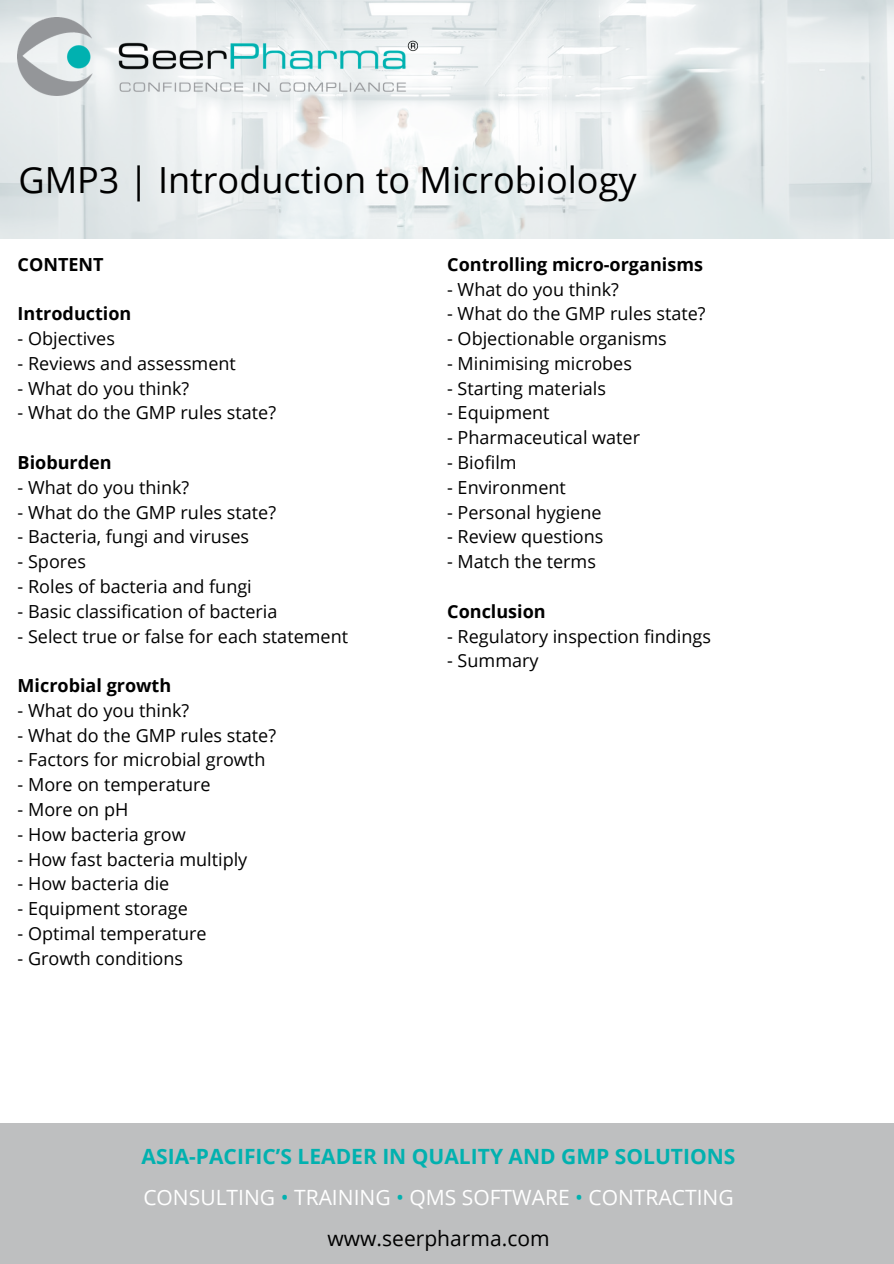
<style>
.page{position:relative;width:894px;height:1264px;background:#fff}
.page>*{position:absolute;margin:0;border:0;box-sizing:border-box;transform-origin:0 0}
.t1{font:36px "Open Sans";color:#000}
.t2{font:700 21px/40.5px "Open Sans";color:#01b1af;text-align:center}
.t3{font:18px "Open Sans";color:#000}
.t4{font:700 18px "Open Sans";color:#000}
.s1{font-weight:400;color:#fff}
.s2{font-weight:400}
.s3{font-weight:400;color:#000}
</style>
<div class="page">
<svg style="left:0;top:0;width:893px;height:239px;fill:#e7ebed"></svg>
<div style="left:0;top:1122px;width:893px;height:141px;background:#bebfc0"></div>
<img style="left:18px;top:18px;width:399px;height:78px">
<h1 class="t1" style="left:18px;top:155px;width:619px">GMP3 | Introduction to Microbiology</h1>
<p class="t4" style="left:18px;top:251px;width:88px">CONTENT</p>
<p class="t4" style="left:18px;top:301px;width:115px">Introduction</p>
<p class="t3" style="left:18px;top:326px;width:99px">- Objectives</p>
<p class="t3" style="left:18px;top:350px;width:220px">- Reviews and assessment</p>
<p class="t3" style="left:18px;top:375px;width:173px">- What do you think?</p>
<p class="t3" style="left:18px;top:400px;width:260px">- What do the GMP rules state?</p>
<p class="t4" style="left:18px;top:450px;width:95px">Bioburden</p>
<p class="t3" style="left:18px;top:474px;width:173px">- What do you think?</p>
<p class="t3" style="left:18px;top:499px;width:260px">- What do the GMP rules state?</p>
<p class="t3" style="left:18px;top:524px;width:233px">- Bacteria, fungi and viruses</p>
<p class="t3" style="left:18px;top:549px;width:70px">- Spores</p>
<p class="t3" style="left:18px;top:573px;width:235px">- Roles of bacteria and fungi</p>
<p class="t3" style="left:18px;top:598px;width:261px">- Basic classification of bacteria</p>
<p class="t3" style="left:18px;top:623px;width:332px">- Select true or false for each statement</p>
<p class="t4" style="left:18px;top:673px;width:155px">Microbial growth</p>
<p class="t3" style="left:18px;top:697px;width:173px">- What do you think?</p>
<p class="t3" style="left:18px;top:722px;width:260px">- What do the GMP rules state?</p>
<p class="t3" style="left:18px;top:747px;width:249px">- Factors for microbial growth</p>
<p class="t3" style="left:18px;top:772px;width:194px">- More on temperature</p>
<p class="t3" style="left:18px;top:796px;width:112px">- More on pH</p>
<p class="t3" style="left:18px;top:821px;width:170px">- How bacteria grow</p>
<p class="t3" style="left:18px;top:846px;width:231px">- How fast bacteria multiply</p>
<p class="t3" style="left:18px;top:871px;width:153px">- How bacteria die</p>
<p class="t3" style="left:18px;top:895px;width:172px">- Equipment storage</p>
<p class="t3" style="left:18px;top:920px;width:190px">- Optimal temperature</p>
<p class="t3" style="left:18px;top:945px;width:167px">- Growth conditions</p>
<p class="t4" style="left:447px;top:251px;width:257px">Controlling micro-organisms</p>
<p class="t3" style="left:447px;top:276px;width:173px">- What do you think?</p>
<p class="t3" style="left:447px;top:301px;width:260px">- What do the GMP rules state?</p>
<p class="t3" style="left:447px;top:326px;width:221px">- Objectionable organisms</p>
<p class="t3" style="left:447px;top:350px;width:186px">- Minimising microbes</p>
<p class="t3" style="left:447px;top:375px;width:160px">- Starting materials</p>
<p class="t3" style="left:447px;top:400px;width:104px">- Equipment</p>
<p class="t3" style="left:447px;top:425px;width:194px">- Pharmaceutical water</p>
<p class="t3" style="left:447px;top:450px;width:71px">- Biofilm</p>
<p class="t3" style="left:447px;top:474px;width:120px">- Environment</p>
<p class="t3" style="left:447px;top:499px;width:156px">- Personal hygiene</p>
<p class="t3" style="left:447px;top:524px;width:158px">- Review questions</p>
<p class="t3" style="left:447px;top:549px;width:150px">- Match the terms</p>
<p class="t4" style="left:447px;top:598px;width:100px">Conclusion</p>
<p class="t3" style="left:447px;top:623px;width:265px">- Regulatory inspection findings</p>
<p class="t3" style="left:447px;top:648px;width:93px">- Summary</p>
<p class="t2" style="left:142px;top:1135px;width:595px">ASIA-PACIFIC’S LEADER IN QUALITY AND GMP SOLUTIONS<br><span class="s1">CONSULTING</span> <span class="s2">•</span> <span class="s1">TRAINING</span> <span class="s2">•</span> <span class="s1">QMS SOFTWARE</span> <span class="s2">•</span> <span class="s1">CONTRACTING </span><span class="s3">www.seerpharma.com</span></p>
</div>
